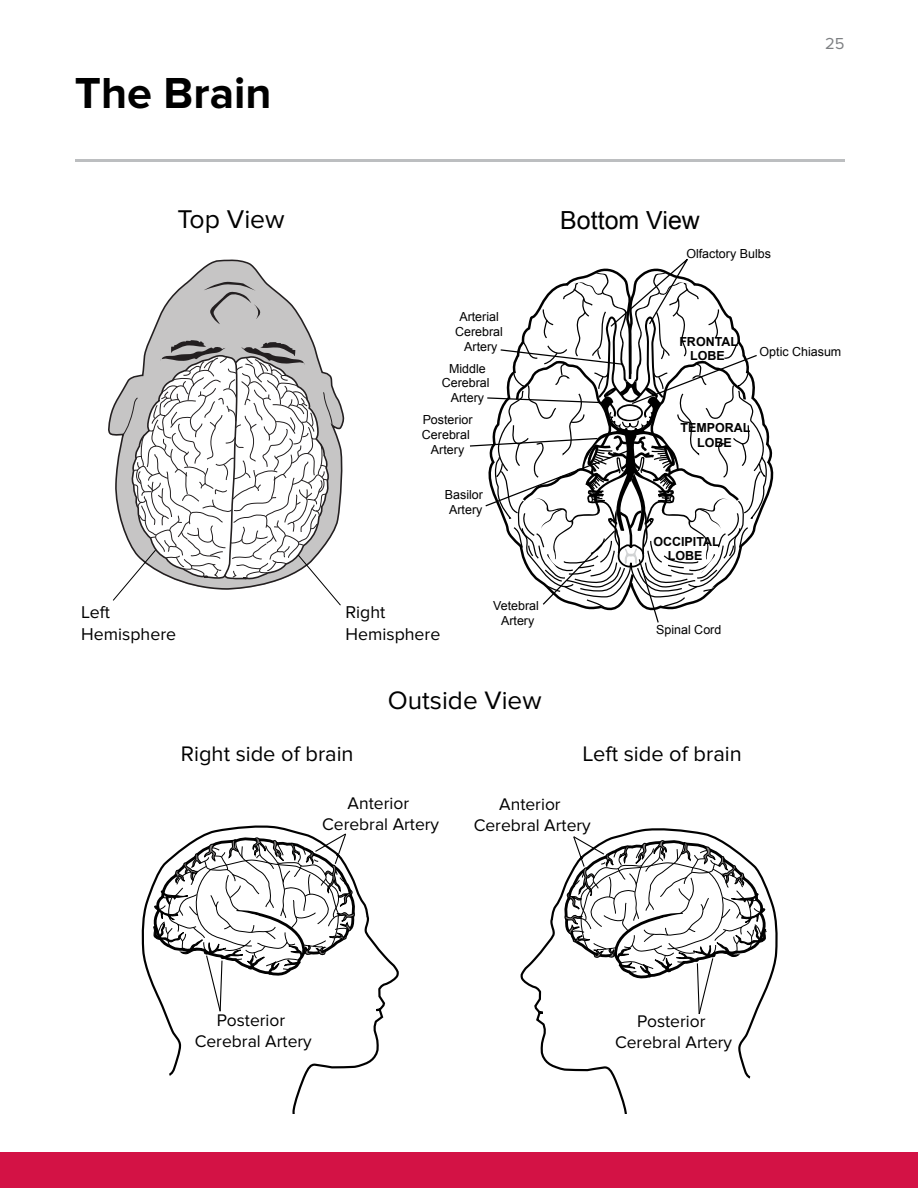
<style>
.page{position:relative;width:918px;height:1188px;background:#fff}
.page>*{position:absolute;margin:0;border:0;box-sizing:border-box;transform-origin:0 0}
.t1{font:700 45px "Proxima Nova";color:#000}
.t2{font:26.55px "Proxima Nova";color:#000}
.t3{font:26.25px "Proxima Nova";color:#010101}
.t4{font:24.9px "Arial";color:#000}
.t5{font:21.75px "Proxima Nova";color:#000}
.t6{font:17.7px/21.3px "Proxima Nova";color:#000}
.t7{font:17.4px/21px "Proxima Nova";color:#010101;text-align:center}
.t8{font:16.5px "Proxima Nova";color:#7e8083}
.t9{font:300 15px "Proxima Nova";color:#5a5a5a}
.t10{font:12.45px/15px "Arial";color:#000;text-align:center}
.t11{font:700 12.45px "Arial";color:#000}
</style>
<div class="page">
<div style="left:0;top:1152px;width:918px;height:36px;background:#d31245"></div>
<hr style="left:75px;top:159px;width:769px;height:3px;background:#bcbec0">
<svg style="left:108px;top:259px;width:237px;height:221px"></svg>
<svg style="left:204px;top:282px;width:58px;height:42px;background:#b4b3b3"></svg>
<svg style="left:112px;top:340px;width:230px;height:266px"></svg>
<svg style="left:470px;top:259px;width:298px;height:364px"></svg>
<svg style="left:141px;top:883px;width:12px;height:105px"></svg>
<svg style="left:153px;top:825px;width:246px;height:289px"></svg>
<svg style="left:767px;top:887px;width:11px;height:102px"></svg>
<svg style="left:520px;top:828px;width:247px;height:286px"></svg>
<h1 class="t1" style="left:75px;top:67px;width:198px">The Brain</h1>
<h2 class="t2" style="left:177px;top:204px;width:109px">Top View</h2>
<h3 class="t6" style="left:81px;top:602px;width:96px">Left<br>Hemisphere</h3>
<h3 class="t8" style="left:825px;top:34px;width:21px">25</h3>
<p class="t10" style="left:455px;top:309px;width:49px">Arterial<br>Cerebral<br>Artery</p>
<p class="t10" style="left:442px;top:361px;width:49px">Middle<br>Cerebral<br>Artery</p>
<p class="t10" style="left:422px;top:412px;width:52px">Posterior<br>Cerebral<br>Artery</p>
<p class="t10" style="left:445px;top:487px;width:40px">Basilor<br>Artery</p>
<h3 class="t6" style="left:346px;top:602px;width:96px">Right<br>Hemisphere</h3>
<p class="t10" style="left:493px;top:598px;width:47px">Vetebral<br>Artery</p>
<h3 class="t3" style="left:388px;top:685px;width:155px">Outside View</h3>
<h3 class="t4" style="left:560px;top:204px;width:141px">Bottom View</h3>
<p class="t10" style="left:686px;top:247px;width:86px">Olfactory Bulbs</p>
<p class="t11" style="left:679px;top:333px;width:60px">FRONTAL</p>
<p class="t11" style="left:690px;top:347px;width:36px">LOBE</p>
<p class="t10" style="left:760px;top:344px;width:83px">Optic Chiasum</p>
<p class="t11" style="left:681px;top:419px;width:72px">TEMPORAL</p>
<p class="t11" style="left:697px;top:435px;width:36px">LOBE</p>
<p class="t11" style="left:653px;top:534px;width:68px">OCCIPITAL</p>
<p class="t11" style="left:668px;top:547px;width:36px">LOBE</p>
<p class="t10" style="left:656px;top:622px;width:67px">Spinal Cord</p>
<h3 class="t5" style="left:181px;top:742px;width:174px">Right side of brain</h3>
<h3 class="t5" style="left:583px;top:742px;width:161px">Left side of brain</h3>
<h3 class="t7" style="left:322px;top:793px;width:119px">Anterior<br>Cerebral Artery</h3>
<h3 class="t7" style="left:474px;top:794px;width:119px">Anterior<br>Cerebral Artery</h3>
<h3 class="t7" style="left:195px;top:1010px;width:119px">Posterior<br>Cerebral Artery</h3>
<h3 class="t7" style="left:615px;top:1011px;width:119px">Posterior<br>Cerebral Artery</h3>
<p class="t9" style="left:765px;top:918px;width:5px">.</p>
</div>
